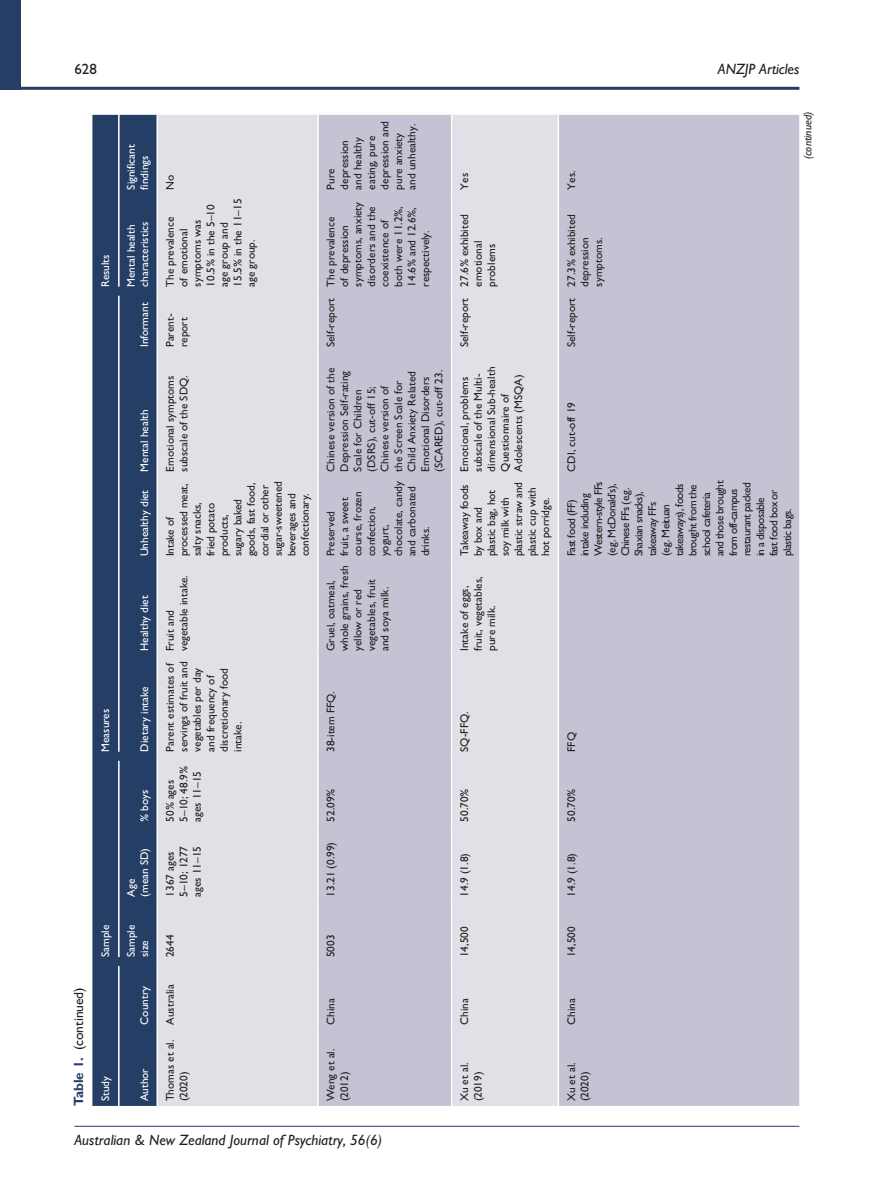
<style>
.page{position:relative;width:893px;height:1191px;background:#fff}
.page>*{position:absolute;margin:0;border:0;box-sizing:border-box;transform-origin:0 0}
.t1{font:italic 500 15px "Gill Sans MT Pro";color:#231f20}
.t2{font:500 15px "Gill Sans MT Pro";color:#231f20}
.t3{font:500 13.5px "Gill Sans MT Pro";color:#231f20}
.t4{font:500 11.25px/13.5px "Gill Sans MT Pro";color:#231f20}
.t5{font:500 11.25px/13.5px "Gill Sans MT Pro";letter-spacing:-.045em;color:#231f20}
.t6{font:500 11.25px/13.5px "Gill Sans MT Pro";color:#fff}
.t7{font:italic 500 11.25px "Gill Sans MT Pro";color:#231f20}
.s1{font-family:"Gill Sans Std";font-weight:700;color:#253e66}
</style>
<div class="page">
<hr style="left:0;top:87px;width:799px;height:3px;background:#253e66">
<div style="left:0;top:0;width:21px;height:89px;background:#253e66"></div>
<hr style="left:74px;top:1125px;width:725px;height:1px;background:#253e66">
<div style="left:92px;top:115px;width:65px;height:991px;background:#253e66"></div>
<div style="left:158px;top:115px;width:159px;height:991px;background:#e0e0e6"></div>
<svg style="left:319px;top:115px;width:480px;height:991px;background:#c9c9d7"></svg>
<hr style="left:451px;top:1029px;width:1px;height:77px;background:#fff">
<hr style="left:451px;top:961px;width:1px;height:68px;background:#fff">
<hr style="left:451px;top:901px;width:1px;height:60px;background:#fff">
<hr style="left:451px;top:826px;width:1px;height:75px;background:#fff">
<hr style="left:451px;top:756px;width:1px;height:70px;background:#fff">
<hr style="left:451px;top:655px;width:1px;height:101px;background:#fff">
<hr style="left:451px;top:561px;width:1px;height:94px;background:#fff">
<hr style="left:451px;top:476px;width:1px;height:85px;background:#fff">
<hr style="left:451px;top:352px;width:1px;height:124px;background:#fff">
<hr style="left:451px;top:291px;width:1px;height:61px;background:#fff">
<hr style="left:451px;top:194px;width:1px;height:97px;background:#fff">
<hr style="left:451px;top:115px;width:1px;height:79px;background:#fff">
<hr style="left:558px;top:1029px;width:1px;height:77px;background:#fff">
<hr style="left:558px;top:961px;width:1px;height:68px;background:#fff">
<hr style="left:558px;top:901px;width:1px;height:60px;background:#fff">
<hr style="left:558px;top:826px;width:1px;height:75px;background:#fff">
<hr style="left:558px;top:756px;width:1px;height:70px;background:#fff">
<hr style="left:558px;top:655px;width:1px;height:101px;background:#fff">
<hr style="left:558px;top:561px;width:1px;height:94px;background:#fff">
<hr style="left:558px;top:476px;width:1px;height:85px;background:#fff">
<hr style="left:558px;top:352px;width:1px;height:124px;background:#fff">
<hr style="left:558px;top:291px;width:1px;height:61px;background:#fff">
<hr style="left:558px;top:194px;width:1px;height:97px;background:#fff">
<hr style="left:558px;top:115px;width:1px;height:79px;background:#fff">
<hr style="left:118px;top:966px;width:2px;height:140px;background:#fff">
<hr style="left:118px;top:761px;width:2px;height:196px;background:#fff">
<hr style="left:118px;top:296px;width:2px;height:456px;background:#fff">
<hr style="left:118px;top:113px;width:2px;height:174px;background:#fff">
<h1 class="t2" style="left:74px;top:60px;width:24px">628</h1>
<h1 class="t1" style="left:718px;top:60px;width:83px">ANZJP Articles</h1>
<p class="t6" style="left:98px;top:287px;width:34px;rotate:-90deg">Results</p>
<p class="t6" style="left:98px;top:752px;width:44px;rotate:-90deg">Measures</p>
<p class="t3" style="left:71px;top:1106px;width:120px;rotate:-90deg"><span class="s1">Table 1.</span> (continued)</p>
<p class="t6" style="left:98px;top:957px;width:34px;rotate:-90deg">Sample</p>
<p class="t6" style="left:98px;top:1101px;width:27px;rotate:-90deg">Study</p>
<p class="t6" style="left:124px;top:190px;width:47px;rotate:-90deg">Significant findings</p>
<p class="t6" style="left:124px;top:287px;width:67px;rotate:-90deg">Mental health characteristics</p>
<p class="t6" style="left:138px;top:347px;width:46px;rotate:-90deg">Informant</p>
<p class="t6" style="left:138px;top:471px;width:64px;rotate:-90deg">Mental health</p>
<p class="t6" style="left:138px;top:556px;width:68px;rotate:-90deg">Unhealthy diet</p>
<p class="t6" style="left:138px;top:651px;width:57px;rotate:-90deg">Healthy diet</p>
<p class="t6" style="left:138px;top:751px;width:67px;rotate:-90deg">Dietary intake</p>
<p class="t6" style="left:138px;top:821px;width:33px;rotate:-90deg">% boys</p>
<p class="t6" style="left:124px;top:896px;width:50px;rotate:-90deg">Age (mean SD)</p>
<p class="t6" style="left:124px;top:957px;width:34px;rotate:-90deg">Sample size</p>
<p class="t6" style="left:138px;top:1024px;width:40px;rotate:-90deg">Country</p>
<p class="t6" style="left:138px;top:1101px;width:35px;rotate:-90deg">Author</p>
<p class="t4" style="left:163px;top:190px;width:16px;rotate:-90deg">No</p>
<p class="t4" style="left:163px;top:287px;width:89px;rotate:-90deg">The prevalence<br>of emotional symptoms was<br>10.5% in the 5–10 age group and<br>15.5% in the 11–15 age group.</p>
<p class="t4" style="left:163px;top:347px;width:35px;rotate:-90deg">Parent&shy;report</p>
<p class="t4" style="left:163px;top:471px;width:98px;rotate:-90deg">Emotional symptoms subscale of the SDQ.</p>
<p class="t4" style="left:163px;top:556px;width:77px;rotate:-90deg">Intake of processed meat, salty snacks, fried potato products,<br>sugary baked goods, fast food, cordial or other sugar-sweetened beverages and confectionary.</p>
<p class="t4" style="left:163px;top:651px;width:77px;rotate:-90deg">Fruit and vegetable intake.</p>
<p class="t4" style="left:163px;top:751px;width:92px;rotate:-90deg">Parent estimates of servings of fruit and vegetables per day and frequency of discretionary food intake.</p>
<p class="t4" style="left:163px;top:821px;width:57px;rotate:-90deg">50% ages<br>5–10; 48.9% ages 11–15</p>
<p class="t4" style="left:163px;top:896px;width:52px;rotate:-90deg">1367 ages<br>5–10; 1277 ages 11–15</p>
<p class="t4" style="left:163px;top:957px;width:24px;rotate:-90deg">2644</p>
<p class="t4" style="left:163px;top:1024px;width:42px;rotate:-90deg">Australia</p>
<p class="t4" style="left:163px;top:1101px;width:63px;rotate:-90deg">Thomas et al. (2020)</p>
<p class="t4" style="left:324px;top:190px;width:70px;rotate:-90deg">Pure depression<br>and healthy eating, pure depression and pure anxiety and unhealthy.</p>
<p class="t4" style="left:324px;top:287px;width:86px;text-indent:-60px;rotate:-90deg">Self-report The prevalence<br>of depression symptoms, anxiety disorders and the coexistence of both were 11.2%,<br>14.6% and 12.6%, respectively.</p>
<p class="t4" style="left:324px;top:471px;width:105px;rotate:-90deg">Chinese version of the<br>Depression Self-rating<br>Scale for Children (DSRS), cut-off 15;<br>Chinese version of the Screen Scale for<br>Child Anxiety Related<br>Emotional Disorders (SCARED), cut-off 23.</p>
<p class="t4" style="left:324px;top:556px;width:77px;rotate:-90deg">Preserved<br>fruit, a sweet course, frozen confection, yogurt, chocolate, candy and carbonated drinks.</p>
<p class="t4" style="left:324px;top:651px;width:87px;rotate:-90deg">Gruel, oatmeal, whole grains, fresh yellow or red vegetables, fruit and soya milk.</p>
<p class="t4" style="left:324px;top:751px;width:62px;rotate:-90deg">38-item FFQ.</p>
<p class="t4" style="left:324px;top:821px;width:34px;rotate:-90deg">52.09%</p>
<p class="t4" style="left:324px;top:896px;width:56px;rotate:-90deg">13.21 (0.99)</p>
<p class="t4" style="left:324px;top:957px;width:24px;rotate:-90deg">5003</p>
<p class="t4" style="left:324px;top:1024px;width:28px;rotate:-90deg">China</p>
<p class="t4" style="left:324px;top:1101px;width:54px;rotate:-90deg">Weng et al. (2012)</p>
<h1 class="t1" style="left:74px;top:1130px;width:309px">Australian &amp; New Zealand Journal of Psychiatry, 56(6)</h1>
<p class="t4" style="left:458px;top:190px;width:18px;rotate:-90deg">Yes</p>
<p class="t4" style="left:458px;top:287px;width:74px;text-indent:-60px;rotate:-90deg">Self-report 27.6% exhibited emotional problems</p>
<p class="t4" style="left:458px;top:471px;width:106px;rotate:-90deg">Emotional, problems subscale of the Multi&shy;dimensional Sub-health<br>Questionnaire of<br>Adolescents (MSQA)</p>
<p class="t4" style="left:458px;top:556px;width:76px;rotate:-90deg">Takeaway foods by box and plastic bag, hot soy milk with plastic straw and plastic cup with hot porridge.</p>
<p class="t4" style="left:458px;top:651px;width:76px;rotate:-90deg">Intake of eggs, fruit, vegetables, pure milk.</p>
<p class="t4" style="left:564px;top:190px;width:20px;rotate:-90deg">Yes.</p>
<p class="t4" style="left:564px;top:287px;width:74px;text-indent:-60px;rotate:-90deg">Self-report 27.3% exhibited depression symptoms.</p>
<p class="t7" style="left:801px;top:159px;width:49px;rotate:-90deg">(continued)</p>
<p class="t4" style="left:564px;top:471px;width:71px;rotate:-90deg">CDI, cut-off 19</p>
<p class="t5" style="left:564px;top:556px;width:77px;rotate:-90deg">Fast food (FF) intake including<br>Western-style FFs (e.g. McDonald’s),<br>Chinese FFs (e.g.<br>Shaxian snacks), takeaway FFs<br>(e.g. Meituan takeaways), foods brought from the school cafeteria and those brought from off-campus restaurant packed in a disposable fast food box or plastic bags.</p>
<p class="t4" style="left:458px;top:751px;width:42px;rotate:-90deg">SQ-FFQ.</p>
<p class="t4" style="left:564px;top:751px;width:21px;rotate:-90deg">FFQ</p>
<p class="t4" style="left:458px;top:821px;width:34px;rotate:-90deg">50.70%</p>
<p class="t4" style="left:564px;top:821px;width:34px;rotate:-90deg">50.70%</p>
<p class="t4" style="left:458px;top:896px;width:45px;rotate:-90deg">14.9 (1.8)</p>
<p class="t4" style="left:564px;top:896px;width:45px;rotate:-90deg">14.9 (1.8)</p>
<p class="t4" style="left:458px;top:957px;width:32px;rotate:-90deg">14,500</p>
<p class="t4" style="left:564px;top:957px;width:32px;rotate:-90deg">14,500</p>
<p class="t4" style="left:458px;top:1024px;width:28px;rotate:-90deg">China</p>
<p class="t4" style="left:564px;top:1024px;width:28px;rotate:-90deg">China</p>
<p class="t4" style="left:458px;top:1101px;width:40px;rotate:-90deg">Xu et al. (2019)</p>
<p class="t4" style="left:564px;top:1101px;width:40px;rotate:-90deg">Xu et al. (2020)</p>
</div>
